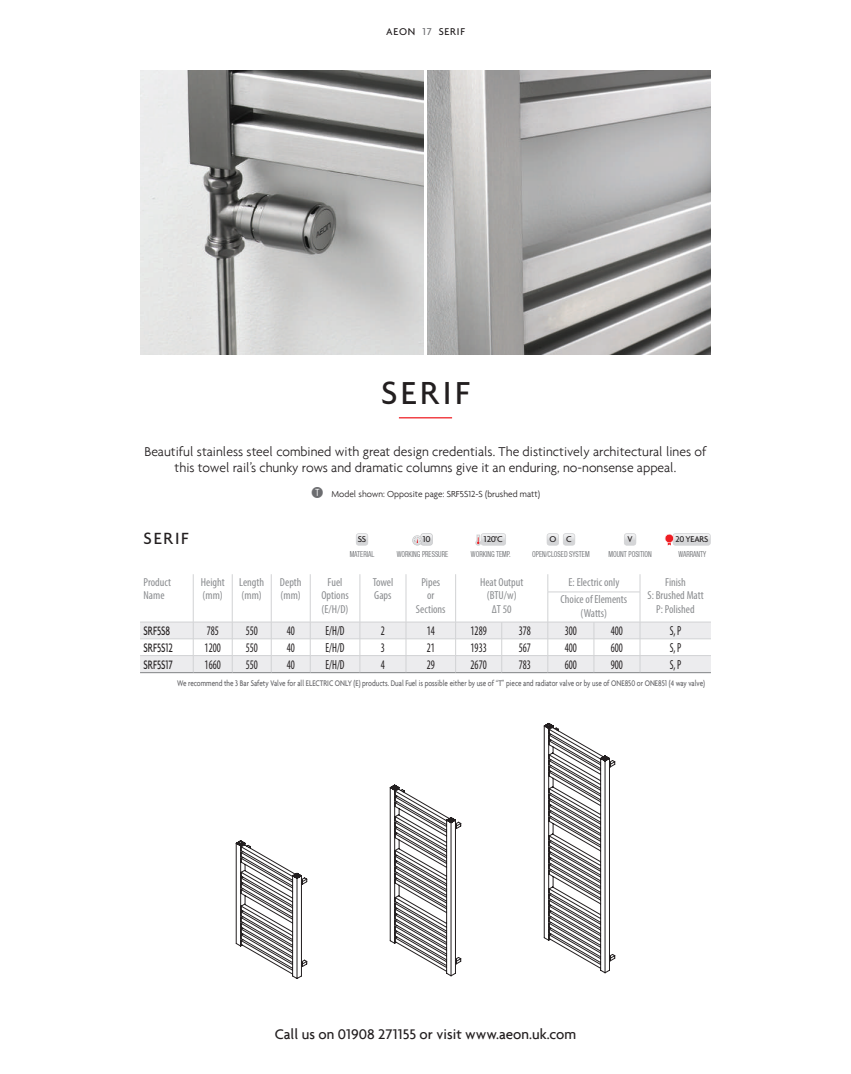
<style>
.page{position:relative;width:851px;height:1074px;background:#fff}
.page>*{position:absolute;margin:0;border:0;box-sizing:border-box;transform-origin:0 0}
.t1{font:500 34.38px "Agenda";letter-spacing:.1em;color:#231f20}
.t2{font:500 17.5px "Agenda";letter-spacing:.1em;color:#231f20}
.t3{font:500 15px "Agenda";color:#231f20}
.t4{font:300 13.75px/16.5px "Agenda";color:#231f20;text-align:center}
.t5{font:condensed 13.12px "Myriad Pro";color:#231f20;scale:.8 1}
.t6{font:500 13.12px "Agenda";color:#231f20;scale:.7 1}
.t7{font:condensed 11.5px/13.9px "Myriad Pro";color:#8a8c8f}
.t8{font:500 10.62px "Agenda";letter-spacing:.07em;color:#231f20}
.t9{font:300 9.38px "Agenda";color:#231f20}
.t10{font:500 9.12px "Agenda";letter-spacing:-.03em;color:#231f20}
.t11{font:500 9.12px "Agenda";letter-spacing:-.03em;color:#231f20;scale:.95 1}
.t12{font:500 8.75px "Agenda";color:#636366;scale:.8 1}
.t13{font:condensed 8.25px "Helvetica Neue LT";color:#76787b;scale:.8 1}
.s1{color:#6c6d70}
.s2{font-family:"Circle Frame Negative";font-weight:400;font-size:15px;color:#6c6d70}
</style>
<div class="page">
<img style="left:427px;top:71px;width:283px;height:283px">
<img style="left:140px;top:71px;width:283px;height:283px">
<hr style="left:399px;top:417px;width:53px;height:1px;background:#ee1d23">
<svg style="left:389px;top:784px;width:72px;height:192px"></svg>
<svg style="left:543px;top:722px;width:72px;height:251px"></svg>
<svg style="left:235px;top:840px;width:72px;height:139px"></svg>
<hr style="left:547px;top:592px;width:47px;height:1px;background:#d1d2d4">
<hr style="left:594px;top:592px;width:46px;height:1px;background:#d1d2d4">
<hr style="left:140px;top:672px;width:53px;height:1px;background:#808285">
<hr style="left:193px;top:672px;width:39px;height:1px;background:#808285">
<hr style="left:232px;top:672px;width:39px;height:1px;background:#808285">
<hr style="left:271px;top:672px;width:39px;height:1px;background:#808285">
<hr style="left:310px;top:672px;width:50px;height:1px;background:#808285">
<hr style="left:360px;top:672px;width:46px;height:1px;background:#808285">
<hr style="left:406px;top:672px;width:49px;height:1px;background:#808285">
<hr style="left:455px;top:672px;width:46px;height:1px;background:#808285">
<hr style="left:501px;top:672px;width:46px;height:1px;background:#808285">
<hr style="left:547px;top:672px;width:47px;height:1px;background:#808285">
<hr style="left:594px;top:672px;width:46px;height:1px;background:#808285">
<hr style="left:640px;top:672px;width:70px;height:1px;background:#808285">
<svg style="left:193px;top:574px;width:1px;height:18px"></svg>
<svg style="left:232px;top:574px;width:1px;height:18px"></svg>
<svg style="left:271px;top:574px;width:1px;height:18px"></svg>
<svg style="left:310px;top:574px;width:1px;height:18px"></svg>
<svg style="left:359px;top:574px;width:1px;height:18px"></svg>
<svg style="left:405px;top:574px;width:1px;height:18px"></svg>
<svg style="left:455px;top:574px;width:1px;height:18px"></svg>
<svg style="left:547px;top:574px;width:1px;height:18px"></svg>
<svg style="left:639px;top:574px;width:1px;height:18px"></svg>
<hr style="left:193px;top:592px;width:1px;height:30px;background:#d1d2d4">
<hr style="left:232px;top:592px;width:1px;height:30px;background:#d1d2d4">
<hr style="left:271px;top:592px;width:1px;height:30px;background:#d1d2d4">
<hr style="left:310px;top:592px;width:1px;height:30px;background:#d1d2d4">
<hr style="left:359px;top:592px;width:1px;height:30px;background:#d1d2d4">
<hr style="left:405px;top:592px;width:1px;height:30px;background:#d1d2d4">
<hr style="left:455px;top:592px;width:1px;height:30px;background:#d1d2d4">
<hr style="left:547px;top:592px;width:1px;height:30px;background:#d1d2d4">
<hr style="left:639px;top:592px;width:1px;height:30px;background:#d1d2d4">
<svg style="left:140px;top:622px;width:570px;height:50px"></svg>
<svg style="left:356px;top:533px;width:12px;height:12px"></svg>
<svg style="left:412px;top:533px;width:20px;height:12px"></svg>
<svg style="left:475px;top:533px;width:31px;height:12px"></svg>
<svg style="left:546px;top:533px;width:29px;height:12px"></svg>
<svg style="left:624px;top:533px;width:12px;height:12px"></svg>
<svg style="left:665px;top:533px;width:45px;height:12px"></svg>
<p class="t8" style="left:386px;top:25px;width:80px">AEON <span class="s1">17</span> SERIF</p>
<h1 class="t1" style="left:381px;top:372px;width:90px">SERIF</h1>
<p class="t4" style="left:144px;top:443px;width:563px">Beautiful stainless steel combined with great design credentials. The distinctively architectural lines of this towel rail’s chunky rows and dramatic columns give it an enduring, no-nonsense appeal.</p>
<p class="t9" style="left:311px;top:488px;width:230px"><span class="s2">T</span> Model shown: Opposite page: SRF5S12-S (brushed matt)</p>
<p class="t2" style="left:144px;top:528px;width:47px">SERIF</p>
<p class="t10" style="left:357px;top:534px;width:10px">SS</p>
<p class="t10" style="left:422px;top:534px;width:10px">10</p>
<p class="t10" style="left:482px;top:534px;width:21px">120°C</p>
<p class="t10" style="left:549px;top:534px;width:24px">O C</p>
<p class="t10" style="left:627px;top:534px;width:7px">V</p>
<p class="t11" style="left:675px;top:534px;width:36px">20 YEARS</p>
<p class="t13" style="left:349px;top:549px;width:32px">MATERIAL</p>
<p class="t13" style="left:396px;top:549px;width:66px">WORKING PRESSURE</p>
<p class="t13" style="left:471px;top:549px;width:51px">WORKING TEMP.</p>
<p class="t13" style="left:532px;top:549px;width:73px">OPEN/CLOSED SYSTEM</p>
<p class="t13" style="left:608px;top:549px;width:56px">MOUNT POSITION</p>
<p class="t13" style="left:678px;top:549px;width:36px">WARRANTY</p>
<p class="t7" style="left:144px;top:574px;width:29px">Product<br>Name</p>
<p class="t7" style="left:201px;top:574px;width:25px">Height (mm)</p>
<p class="t7" style="left:239px;top:574px;width:26px">Length (mm)</p>
<p class="t7" style="left:280px;top:574px;width:23px">Depth (mm)</p>
<p class="t7" style="left:321px;top:574px;width:29px;text-align:center">Fuel<br>Options (E/H/D)</p>
<p class="t7" style="left:372px;top:574px;width:22px">Towel<br>Gaps</p>
<p class="t7" style="left:416px;top:574px;width:31px;text-align:center">Pipes<br>or<br>Sections</p>
<p class="t7" style="left:480px;top:574px;width:45px;text-align:center">Heat Output (BTU/w)<br>∆T 50</p>
<p class="t7" style="left:568px;top:574px;width:52px">E: Electric only</p>
<p class="t7" style="left:647px;top:574px;width:58px;text-align:center">Finish<br>S: Brushed Matt<br>P: Polished</p>
<p class="t7" style="left:560px;top:592px;width:68px;text-align:center">Choice of Elements (Watts)</p>
<p class="t6" style="left:144px;top:623px;width:40px">SRF5S8</p>
<p class="t5" style="left:207px;top:623px;width:17px">785</p>
<p class="t5" style="left:246px;top:623px;width:17px">550</p>
<p class="t5" style="left:287px;top:623px;width:12px">40</p>
<p class="t5" style="left:325px;top:623px;width:25px">E/H/D</p>
<p class="t5" style="left:381px;top:623px;width:7px">2</p>
<p class="t5" style="left:426px;top:623px;width:12px">14</p>
<p class="t5" style="left:470px;top:623px;width:22px">1289</p>
<p class="t5" style="left:518px;top:623px;width:17px">378</p>
<p class="t5" style="left:564px;top:623px;width:17px">300</p>
<p class="t5" style="left:610px;top:623px;width:17px">400</p>
<p class="t5" style="left:669px;top:623px;width:16px">S, P</p>
<p class="t6" style="left:144px;top:639px;width:44px">SRF5S12</p>
<p class="t5" style="left:205px;top:640px;width:22px">1200</p>
<p class="t5" style="left:246px;top:640px;width:17px">550</p>
<p class="t5" style="left:287px;top:640px;width:12px">40</p>
<p class="t5" style="left:325px;top:640px;width:25px">E/H/D</p>
<p class="t5" style="left:381px;top:640px;width:7px">3</p>
<p class="t5" style="left:426px;top:640px;width:12px">21</p>
<p class="t5" style="left:470px;top:640px;width:22px">1933</p>
<p class="t5" style="left:518px;top:640px;width:17px">567</p>
<p class="t5" style="left:564px;top:640px;width:17px">400</p>
<p class="t5" style="left:610px;top:640px;width:17px">600</p>
<p class="t5" style="left:669px;top:640px;width:16px">S, P</p>
<p class="t6" style="left:144px;top:656px;width:43px">SRF5S17</p>
<p class="t5" style="left:205px;top:656px;width:22px">1660</p>
<p class="t5" style="left:246px;top:656px;width:17px">550</p>
<p class="t5" style="left:287px;top:656px;width:12px">40</p>
<p class="t5" style="left:325px;top:656px;width:25px">E/H/D</p>
<p class="t5" style="left:381px;top:656px;width:7px">4</p>
<p class="t5" style="left:426px;top:656px;width:12px">29</p>
<p class="t5" style="left:470px;top:656px;width:22px">2670</p>
<p class="t5" style="left:518px;top:656px;width:17px">783</p>
<p class="t5" style="left:564px;top:656px;width:17px">600</p>
<p class="t5" style="left:610px;top:656px;width:17px">900</p>
<p class="t5" style="left:669px;top:656px;width:16px">S, P</p>
<p class="t12" style="left:177px;top:678px;width:661px">We recommend the 3 Bar Safety Valve for all ELECTRIC ONLY (E) products. Dual Fuel is possible either by use of “T” piece and radiator valve or by use of ONE850 or ONE851 (4 way valve)</p>
<p class="t3" style="left:274px;top:1024px;width:303px">Call us on 01908 271155 or visit www.aeon.uk.com</p>
</div>
